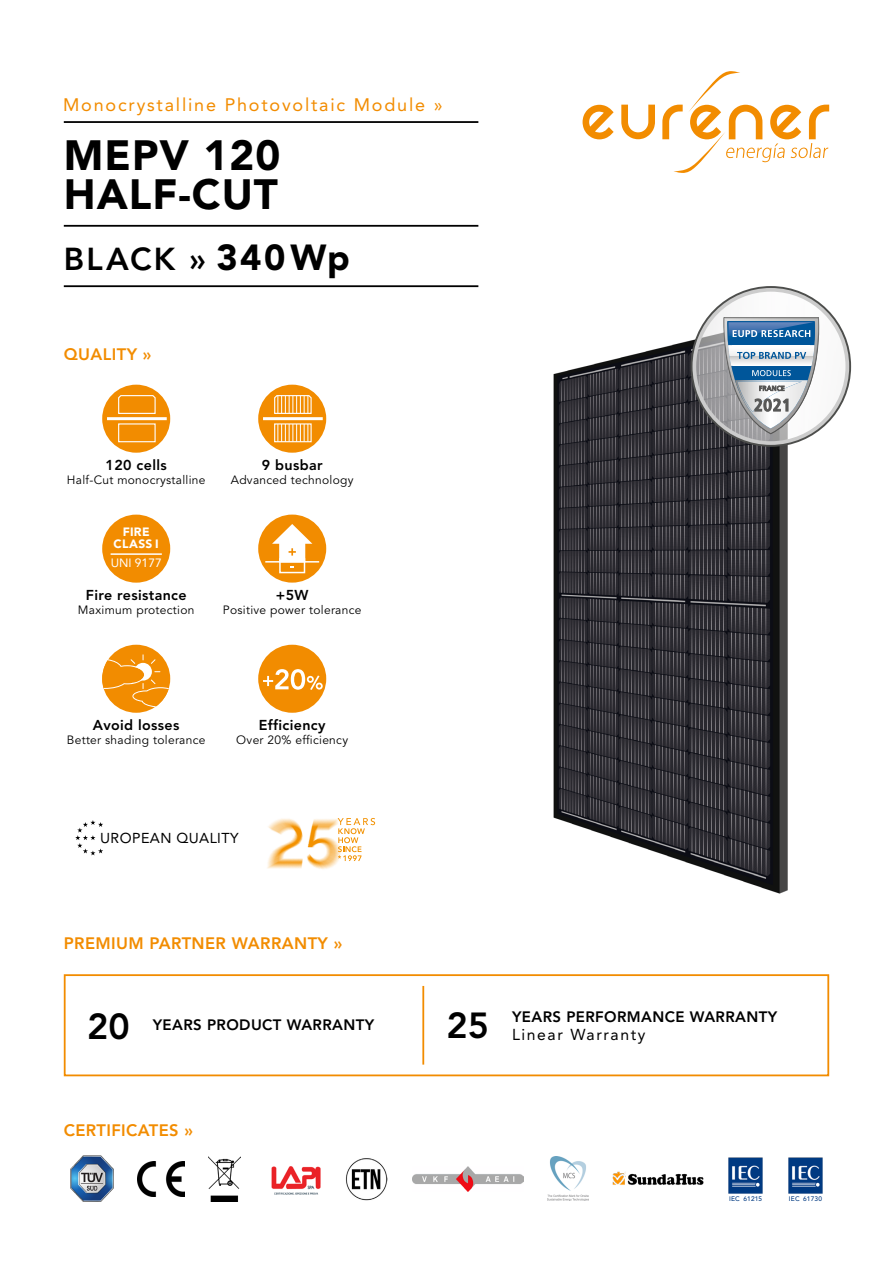
<style>
.page{position:relative;width:893px;height:1263px;background:#fff}
.page>*{position:absolute;margin:0;border:0;box-sizing:border-box;transform-origin:0 0}
.t1{font:900 42px/38.8px "Avenir LT Std";letter-spacing:.025em;color:#000}
.t2{font:800 36px "Avenir LT Std";color:#000}
.t3{font:800 31.5px "Avenir LT Std";letter-spacing:.07em;color:#000}
.t4{font:18px "Avenir LT Std";letter-spacing:.1em;color:#f28c00}
.t5{font:800 16.5px "Avenir LT Std";letter-spacing:.025em;color:#f28c00}
.t6{font:15.75px "Avenir LT Std";letter-spacing:.1em;color:#000}
.t7{font:800 15px "Avenir LT Std";letter-spacing:.025em;color:#000}
.t8{font:800 14.25px "Avenir LT Std";letter-spacing:.025em;color:#000}
.t9{font:14.25px "Avenir LT Std";letter-spacing:.03em;color:#000}
.t10{font:12px "Avenir LT Std";letter-spacing:.025em;color:#000}
.t11{font:900 12px/12px "Avenir LT Std";letter-spacing:.025em;color:#fff;text-align:center}
.t12{font:12px "Avenir LT Std";color:#fff}
.t13{font:500 6.6px "Avenir LT Std";letter-spacing:.025em;color:#003a82}
.s1{font-weight:900;font-size:36px}
</style>
<div class="page">
<svg style="left:621px;top:105px;width:34px;height:34px"></svg>
<svg style="left:583px;top:105px;width:31px;height:34px"></svg>
<svg style="left:662px;top:71px;width:167px;height:102px"></svg>
<hr style="left:64px;top:225px;width:414px;height:2px;background:#000">
<hr style="left:64px;top:121px;width:414px;height:2px;background:#000">
<img style="left:138px;top:1161px;width:47px;height:35px">
<img style="left:548px;top:1157px;width:40px;height:44px">
<img style="left:271px;top:1166px;width:50px;height:28px">
<img style="left:346px;top:1158px;width:42px;height:42px">
<img style="left:412px;top:1166px;width:112px;height:25px">
<img style="left:70px;top:1155px;width:44px;height:47px">
<img style="left:612px;top:1171px;width:92px;height:14px">
<img style="left:208px;top:1156px;width:32px;height:45px">
<img style="left:788px;top:1157px;width:35px;height:37px">
<img style="left:728px;top:1157px;width:35px;height:37px">
<hr style="left:64px;top:285px;width:414px;height:2px;background:#000">
<svg style="left:75px;top:820px;width:28px;height:35px"></svg>
<div style="left:102px;top:385px;width:68px;height:68px;background:#f28c00;border-radius:50%"></div>
<hr style="left:107px;top:417px;width:60px;height:3px;background:#fff">
<svg style="left:118px;top:395px;width:38px;height:19px"></svg>
<svg style="left:118px;top:423px;width:38px;height:20px"></svg>
<div style="left:102px;top:645px;width:68px;height:68px;background:#f28c00;border-radius:50%"></div>
<svg style="left:102px;top:654px;width:67px;height:53px"></svg>
<div style="left:258px;top:385px;width:68px;height:68px;background:#f28c00;border-radius:50%"></div>
<hr style="left:263px;top:417px;width:60px;height:3px;background:#fff">
<svg style="left:274px;top:395px;width:38px;height:19px"></svg>
<svg style="left:274px;top:423px;width:38px;height:20px"></svg>
<div style="left:258px;top:515px;width:68px;height:68px;background:#f28c00;border-radius:50%"></div>
<div style="left:279px;top:558px;width:26px;height:15px;border:2px solid #fff"></div>
<hr style="left:265px;top:561px;width:54px;height:2px;background:#fff">
<svg style="left:272px;top:524px;width:40px;height:44px"></svg>
<div style="left:258px;top:645px;width:68px;height:68px;background:#f28c00;border-radius:50%"></div>
<svg style="left:263px;top:669px;width:60px;height:21px"></svg>
<img style="left:267px;top:818px;width:109px;height:51px">
<svg style="left:338px;top:818px;width:37px;height:43px"></svg>
<div style="left:102px;top:515px;width:68px;height:68px;background:#f28c00;border-radius:50%"></div>
<hr style="left:111px;top:553px;width:51px;height:2px;background:#fff">
<div style="left:64px;top:974px;width:765px;height:102px;border:2px solid #f28c00"></div>
<hr style="left:422px;top:986px;width:2px;height:78px;background:#f28c00">
<img style="left:423px;top:285px;width:429px;height:609px">
<svg style="left:691px;top:287px;width:159px;height:159px"></svg>
<div style="left:692px;top:287px;width:158px;height:159px;border:4px solid #ccc;border-radius:50%"></div>
<svg style="left:723px;top:317px;width:96px;height:117px"></svg>
<h3 class="t4" style="left:63px;top:95px;width:381px">Monocrystalline Photovoltaic Module »</h3>
<h1 class="t1" style="left:64px;top:136px;width:218px">MEPV 120<br>HALF-CUT</h1>
<h3 class="t3" style="left:64px;top:241px;width:287px">BLACK » <span class="s1">340Wp</span></h3>
<h3 class="t5" style="left:64px;top:345px;width:89px">QUALITY »</h3>
<p class="t8" style="left:106px;top:457px;width:63px">120 cells</p>
<p class="t10" style="left:67px;top:472px;width:140px">Half-Cut monocrystalline</p>
<p class="t11" style="left:114px;top:525px;width:47px">FIRE<br>CLASS I</p>
<p class="t12" style="left:111px;top:556px;width:52px">UNI 9177</p>
<p class="t8" style="left:86px;top:587px;width:102px">Fire resistance</p>
<p class="t10" style="left:78px;top:603px;width:118px">Maximum protection</p>
<p class="t8" style="left:262px;top:457px;width:62px">9 busbar</p>
<p class="t10" style="left:231px;top:472px;width:124px">Advanced technology</p>
<p class="t8" style="left:276px;top:587px;width:34px">+5W</p>
<p class="t10" style="left:223px;top:603px;width:140px">Positive power tolerance</p>
<p class="t8" style="left:93px;top:717px;width:88px">Avoid losses</p>
<p class="t10" style="left:67px;top:732px;width:140px">Better shading tolerance</p>
<p class="t8" style="left:259px;top:717px;width:68px">Efficiency</p>
<p class="t10" style="left:236px;top:732px;width:113px">Over 20% efficiency</p>
<p class="t9" style="left:100px;top:830px;width:140px">UROPEAN QUALITY</p>
<h3 class="t5" style="left:64px;top:933px;width:280px">PREMIUM PARTNER WARRANTY »</h3>
<h2 class="t2" style="left:87px;top:1005px;width:44px">20</h2>
<p class="t7" style="left:153px;top:1016px;width:223px">YEARS PRODUCT WARRANTY</p>
<h2 class="t2" style="left:446px;top:1004px;width:44px">25</h2>
<p class="t7" style="left:512px;top:1008px;width:267px">YEARS PERFORMANCE WARRANTY</p>
<h3 class="t6" style="left:512px;top:1025px;width:135px">Linear Warranty</h3>
<h3 class="t5" style="left:64px;top:1121px;width:131px">CERTIFICATES »</h3>
<p class="t13" style="left:729px;top:1195px;width:35px">IEC 61215</p>
<p class="t13" style="left:789px;top:1195px;width:35px">IEC 61730</p>
</div>
